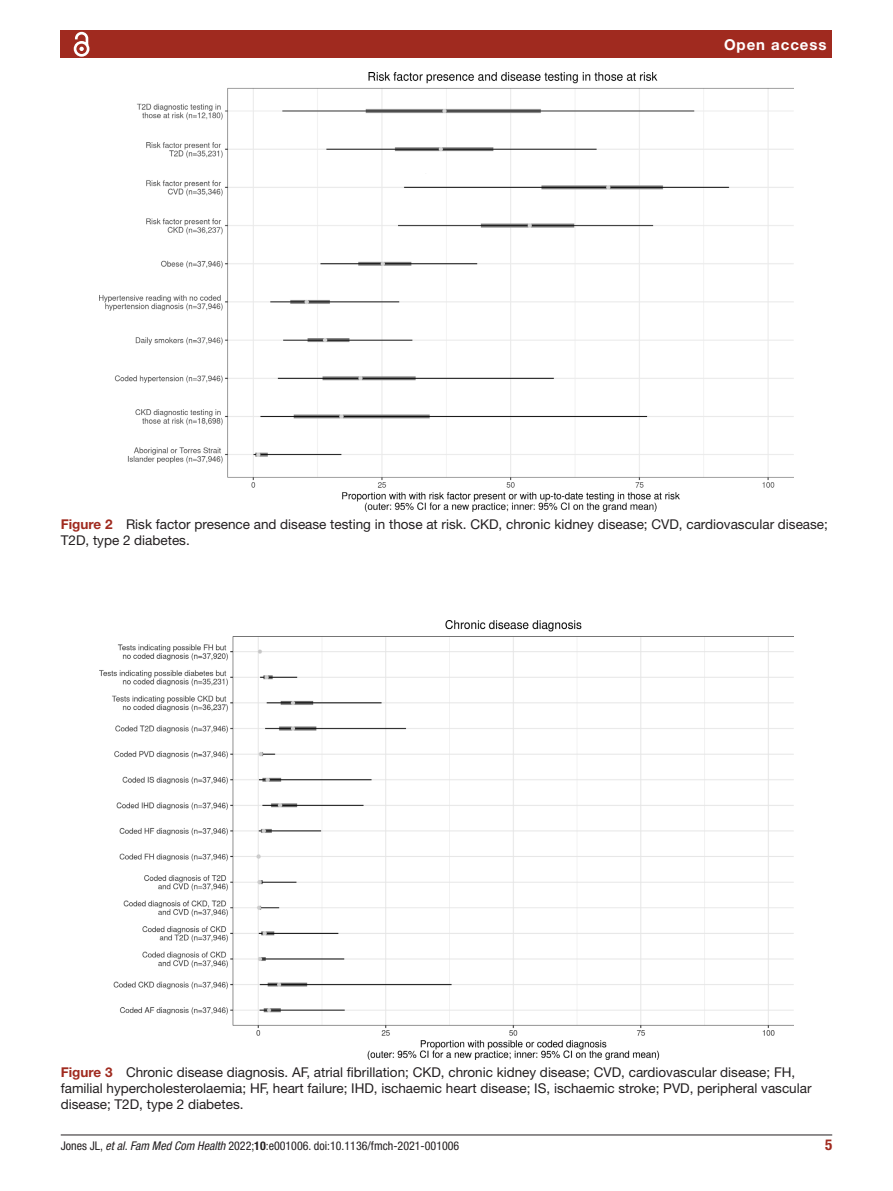
<style>
.page{position:relative;width:893px;height:1191px;background:#fff}
.page>*{position:absolute;margin:0;border:0;box-sizing:border-box;transform-origin:0 0}
.t1{font:700 15px "Helvetica Neue LT Std";letter-spacing:.065em;color:#fff}
.t2{font:700 condensed 15px "Helvetica Neue LT Std";color:#a02a1f}
.t3{font:13.5px/16.2px "Helvetica Neue LT Std";color:#231f20}
.t4{font:condensed 12px "Helvetica Neue LT Std";color:#231f20}
.s1{font-weight:700;color:#a02a1f}
.s2{font-style:italic}
.s3{font-weight:700}
</style>
<div class="page">
<hr style="left:61px;top:1134px;width:771px;height:1px;background:#231f20">
<div style="left:61px;top:31px;width:771px;height:27px;background:#a02a1f"></div>
<svg style="left:73px;top:31px;width:17px;height:26px"></svg>
<img style="left:99px;top:73px;width:695px;height:438px">
<img style="left:99px;top:621px;width:695px;height:438px">
<p class="t1" style="left:724px;top:35px;width:104px">Open access</p>
<p class="t3" style="left:61px;top:516px;width:769px"><span class="s1">Figure 2</span> Risk factor presence and disease testing in those at risk. CKD, chronic kidney disease; CVD, cardiovascular disease;<br>T2D, type 2 diabetes.</p>
<p class="t3" style="left:61px;top:1063px;width:752px"><span class="s1">Figure 3</span> Chronic disease diagnosis. AF, atrial fibrillation; CKD, chronic kidney disease; CVD, cardiovascular disease; FH, familial hypercholesterolaemia; HF, heart failure; IHD, ischaemic heart disease; IS, ischaemic stroke; PVD, peripheral vascular disease; T2D, type 2 diabetes.</p>
<p class="t4" style="left:61px;top:1138px;width:400px">Jones JL, <span class="s2">et al</span>. <span class="s2">Fam Med Com Health</span> 2022;<span class="s3">10</span>:e001006. doi:10.1136/fmch-2021-001006</p>
<p class="t2" style="left:825px;top:1135px;width:9px">5</p>
</div>
